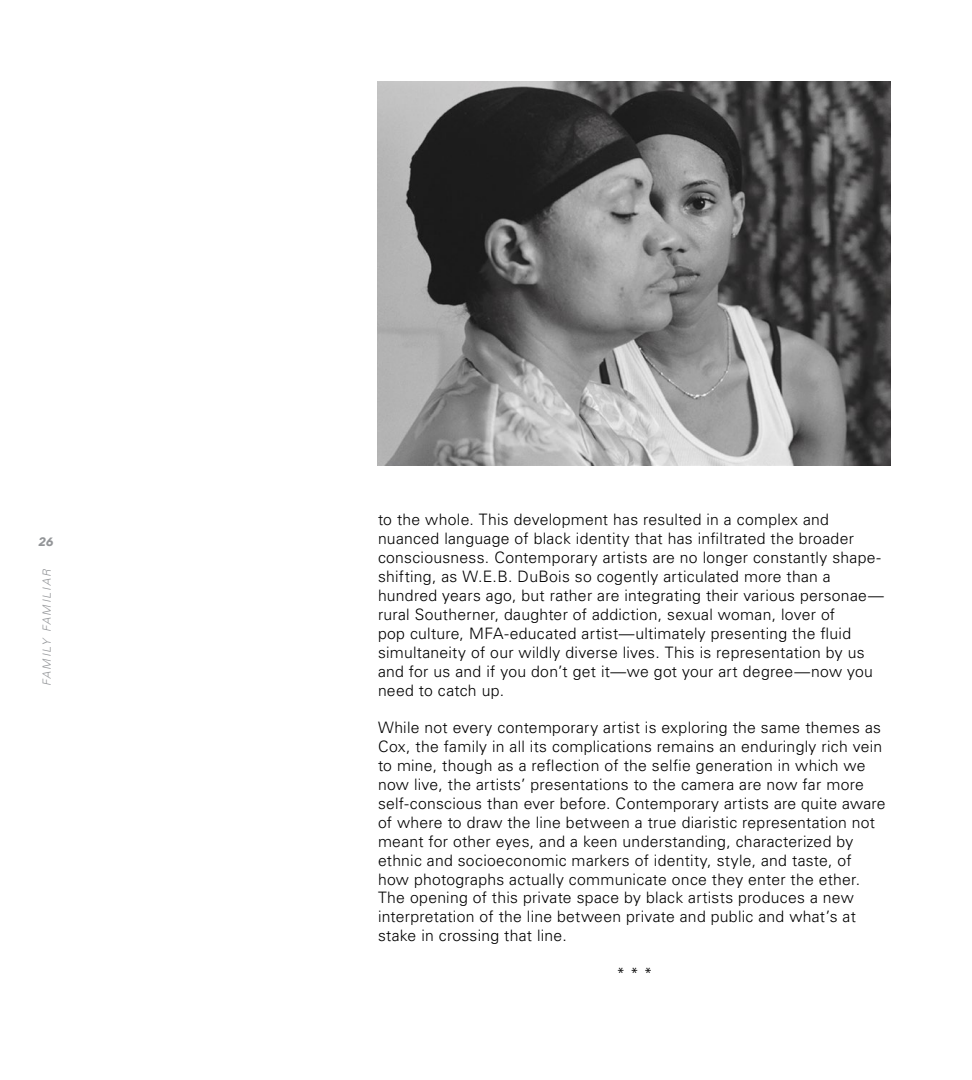
<style>
.page{position:relative;width:972px;height:1080px;background:#fff}
.page>*{position:absolute;margin:0;border:0;box-sizing:border-box;transform-origin:0 0}
.t1{font:300 15.75px/18.9px "Univers";letter-spacing:.015em;color:#000}
.t2{font:italic 700 12px "Avenir Next";color:#939598}
.t3{font:italic 300 11.25px "Univers";letter-spacing:.15em;color:#939598}
</style>
<div class="page">
<img style="left:378px;top:81px;width:513px;height:385px">
<p class="t2" style="left:39px;top:531px;width:17px">26</p>
<p class="t3" style="left:40px;top:686px;width:119px;rotate:-90deg">FAMILY FAMILIAR</p>
<p class="t1" style="left:378px;top:510px;width:507px">to the whole. This development has resulted in a complex and nuanced language of black identity that has infiltrated the broader consciousness. Contemporary artists are no longer constantly shape&shy;shifting, as W.E.B. DuBois so cogently articulated more than a hundred years ago, but rather are integrating their various personae— rural Southerner, daughter of addiction, sexual woman, lover of<br>pop culture, MFA-educated artist—ultimately presenting the fluid simultaneity of our wildly diverse lives. This is representation by us and for us and if you don’t get it—we got your art degree—now you need to catch up.</p>
<p class="t1" style="left:378px;top:718px;width:509px">While not every contemporary artist is exploring the same themes as Cox, the family in all its complications remains an enduringly rich vein to mine, though as a reflection of the selfie generation in which we now live, the artists’ presentations to the camera are now far more self-conscious than ever before. Contemporary artists are quite aware of where to draw the line between a true diaristic representation not meant for other eyes, and a keen understanding, characterized by ethnic and socioeconomic markers of identity, style, and taste, of how photographs actually communicate once they enter the ether.<br>The opening of this private space by black artists produces a new interpretation of the line between private and public and what’s at stake in crossing that line.</p>
<p class="t1" style="left:616px;top:964px;width:38px">* * *</p>
</div>
